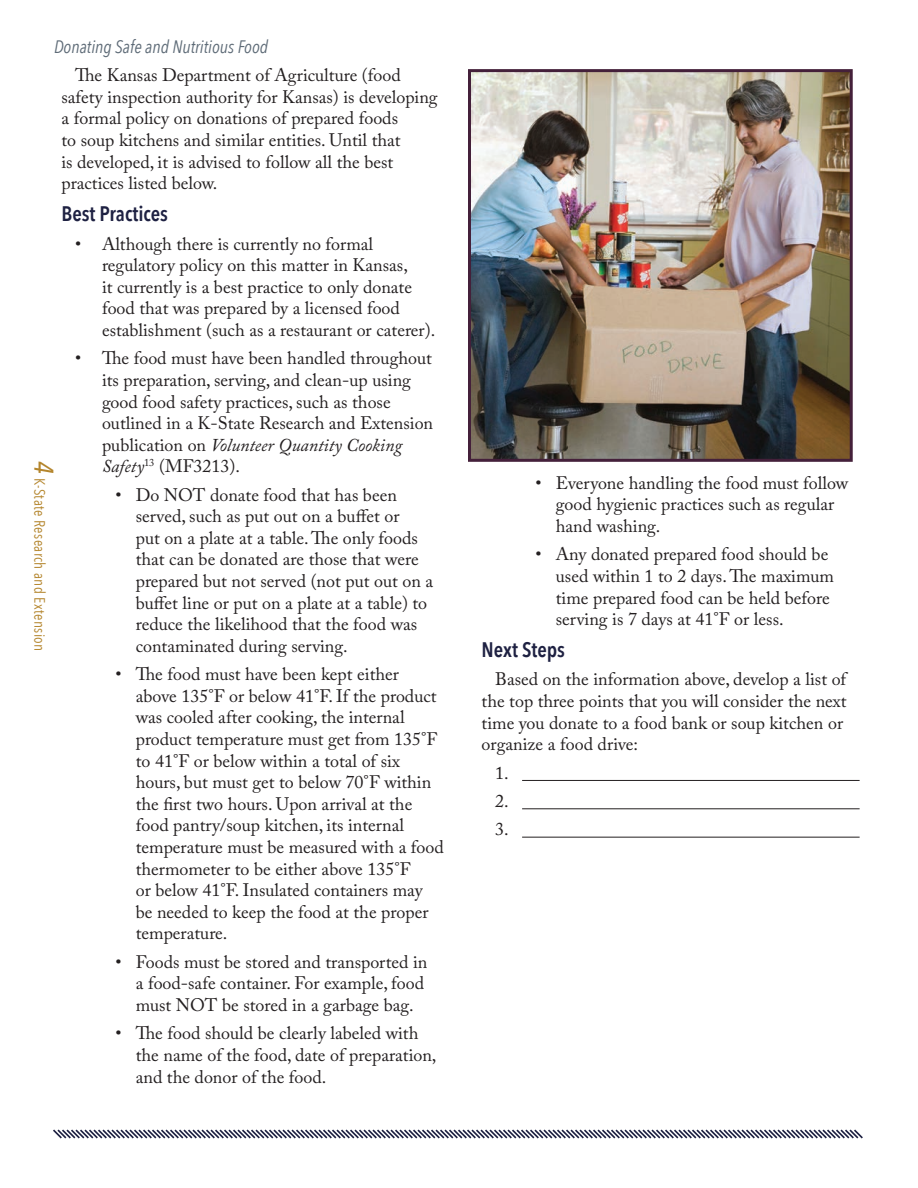
<style>
.page{position:relative;width:918px;height:1188px;background:#fff}
.page>*{position:absolute;margin:0;border:0;box-sizing:border-box;transform-origin:0 0}
.Large_Heading{font:600 21px "Avenir Next Condensed";color:#1e2142}
.Body_Copy{font:18px/21.6px "Adobe Caslon Pro";color:#231f20}
.t1{font:italic 18px "Avenir Next Condensed";color:#5e6b77}
.t2{font:15px "Avenir Next Condensed";letter-spacing:.025em;color:#b4852c}
.s1{font-style:italic}
.s2{font-weight:500;font-style:italic;font-size:27px}
</style>
<div class="page">
<svg style="left:53px;top:1129px;width:810px;height:10px"></svg>
<hr style="left:522px;top:780px;width:338px;height:1px;background:#231f20">
<hr style="left:522px;top:808px;width:338px;height:1px;background:#231f20">
<hr style="left:522px;top:837px;width:338px;height:1px;background:#231f20">
<img style="left:472px;top:73px;width:377px;height:385px">
<div style="left:468px;top:69px;width:385px;height:393px;border:3px solid #44203a"></div>
<p class="t1" style="left:54px;top:36px;width:216px">Donating Safe and Nutritious Food</p>
<p class="Body_Copy" style="left:62px;top:64px;width:378px;text-indent:14px">The Kansas Department of Agriculture (food safety inspection authority for Kansas) is developing a formal policy on donations of prepared foods<br>to soup kitchens and similar entities. Until that<br>is developed, it is advised to follow all the best practices listed below.</p>
<p class="Large_Heading" style="left:62px;top:196px;width:108px">Best Practices</p>
<p class="Body_Copy" style="left:102px;top:233px;width:335px;text-indent:-27px">• Although there is currently no formal regulatory policy on this matter in Kansas,<br>it currently is a best practice to only donate food that was prepared by a licensed food establishment (such as a restaurant or caterer).</p>
<p class="Body_Copy" style="left:102px;top:347px;width:333px;text-indent:-27px">• The food must have been handled throughout its preparation, serving, and clean-up using good food safety practices, such as those outlined in a K-State Research and Extension publication on <span class="s1">Volunteer Quantity Cooking Safety</span><sup>13</sup> (MF3213).</p>
<p class="Body_Copy" style="left:136px;top:484px;width:299px;text-indent:-20px">• Do NOT donate food that has been served, such as put out on a buffet or<br>put on a plate at a table. The only foods that can be donated are those that were prepared but not served (not put out on a buffet line or put on a plate at a table) to reduce the likelihood that the food was contaminated during serving.</p>
<p class="Body_Copy" style="left:136px;top:663px;width:310px;text-indent:-20px">• The food must have been kept either above 135°F or below 41°F. If the product was cooled after cooking, the internal product temperature must get from 135°F to 41°F or below within a total of six hours, but must get to below 70°F within the first two hours. Upon arrival at the food pantry/soup kitchen, its internal temperature must be measured with a food thermometer to be either above 135°F<br>or below 41°F. Insulated containers may be needed to keep the food at the proper temperature.</p>
<p class="Body_Copy" style="left:136px;top:951px;width:293px;text-indent:-20px">• Foods must be stored and transported in a food-safe container. For example, food must NOT be stored in a garbage bag.</p>
<p class="Body_Copy" style="left:136px;top:1022px;width:302px;text-indent:-20px">• The food should be clearly labeled with the name of the food, date of preparation, and the donor of the food.</p>
<p class="t2" style="left:53px;top:461px;width:192px;rotate:90deg"><span class="s2">4</span> K-State Research and Extension</p>
<p class="Body_Copy" style="left:556px;top:472px;width:294px;text-indent:-20px">• Everyone handling the food must follow good hygienic practices such as regular hand washing.</p>
<p class="Body_Copy" style="left:556px;top:543px;width:280px;text-indent:-20px">• Any donated prepared food should be used within 1 to 2 days. The maximum time prepared food can be held before serving is 7 days at 41°F or less.</p>
<p class="Large_Heading" style="left:482px;top:632px;width:85px">Next Steps</p>
<p class="Body_Copy" style="left:482px;top:668px;width:366px;text-indent:14px">Based on the information above, develop a list of the top three points that you will consider the next time you donate to a food bank or soup kitchen or organize a food drive:</p>
<p class="Body_Copy" style="left:495px;top:762px;width:15px">1.</p>
<p class="Body_Copy" style="left:495px;top:790px;width:15px">2.</p>
<p class="Body_Copy" style="left:495px;top:818px;width:15px">3.</p>
</div>
